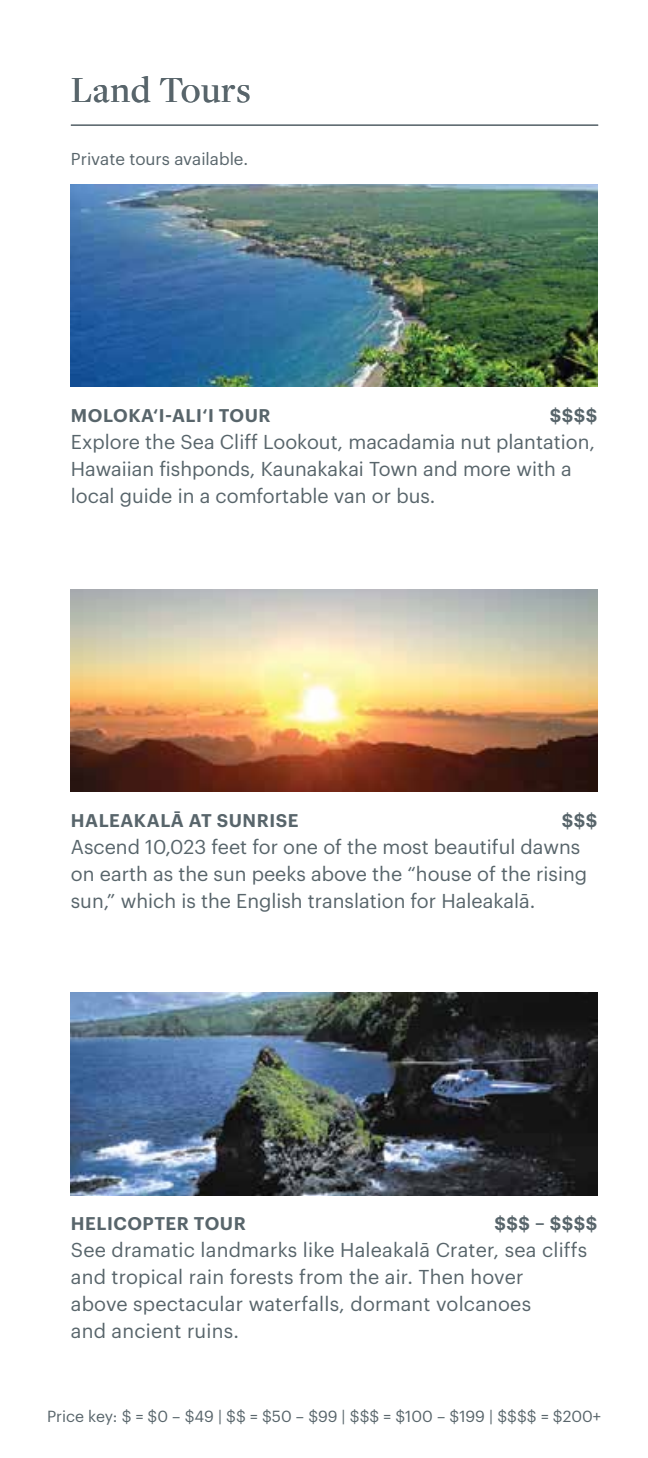
<style>
.page{position:relative;width:648px;height:1458px;background:#fff}
.page>*{position:absolute;margin:0;border:0;box-sizing:border-box;transform-origin:0 0}
.t1{font:500 38.25px "Freight Disp Pro";letter-spacing:.025em;color:#58656b}
.t2{font:19.8px/27px "Graphik Starwood";color:#58656b}
.t3{font:600 18px "Graphik Starwood";letter-spacing:.03em;color:#58656b}
.t4{font:16.88px "Graphik Starwood";color:#58656b}
.t5{font:15.75px "Graphik Starwood";color:#58656b}
</style>
<div class="page">
<hr style="left:71px;top:125px;width:527px;height:1px;background:#58656b">
<img style="left:71px;top:184px;width:526px;height:203px">
<img style="left:71px;top:590px;width:526px;height:202px">
<img style="left:71px;top:993px;width:526px;height:202px">
<h1 class="t1" style="left:71px;top:65px;width:181px">Land Tours</h1>
<p class="t4" style="left:71px;top:146px;width:179px">Private tours available.</p>
<p class="t3" style="left:71px;top:402px;width:201px">MOLOKA‘I-ALI‘I TOUR</p>
<p class="t3" style="left:550px;top:402px;width:49px">$$$$</p>
<p class="t2" style="left:71px;top:427px;width:526px">Explore the Sea Cliff Lookout, macadamia nut plantation,<br>Hawaiian fishponds, Kaunakakai Town and more with a local guide in a comfortable van or bus.</p>
<p class="t3" style="left:71px;top:807px;width:229px">HALEAKALĀ AT SUNRISE</p>
<p class="t3" style="left:562px;top:807px;width:37px">$$$</p>
<p class="t2" style="left:71px;top:832px;width:518px">Ascend 10,023 feet for one of the most beautiful dawns on earth as the sun peeks above the “house of the rising sun,” which is the English translation for Haleakalā.</p>
<p class="t3" style="left:71px;top:1210px;width:176px">HELICOPTER TOUR</p>
<p class="t3" style="left:495px;top:1210px;width:104px">$$$ – $$$$</p>
<p class="t2" style="left:71px;top:1235px;width:518px">See dramatic landmarks like Haleakalā Crater, sea cliffs and tropical rain forests from the air. Then hover<br>above spectacular waterfalls, dormant volcanoes<br>and ancient ruins.</p>
<p class="t5" style="left:47px;top:1405px;width:555px">Price key: $ = $0 – $49 | $$ = $50 – $99 | $$$ = $100 – $199 | $$$$ = $200+</p>
</div>
